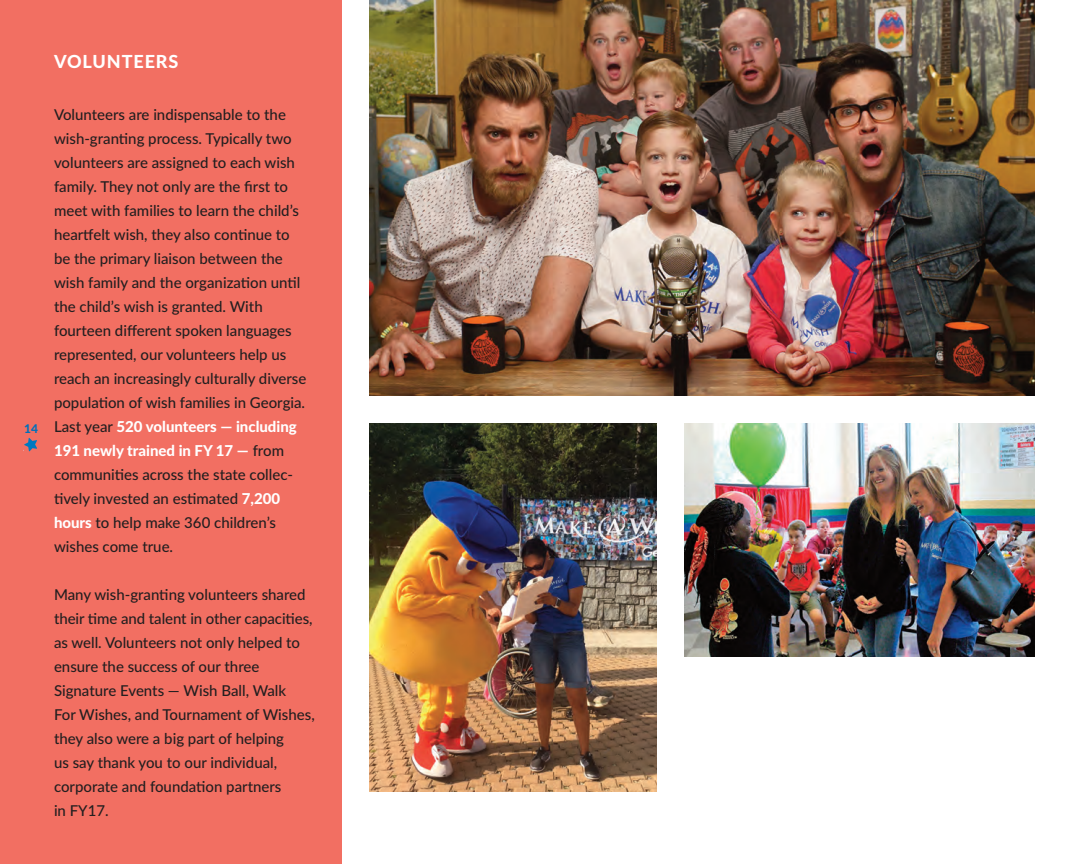
<style>
.page{position:relative;width:1080px;height:864px;background:#fff}
.page>*{position:absolute;margin:0;border:0;box-sizing:border-box;transform-origin:0 0}
.t1{font:800 18px "Lato";letter-spacing:.05em;color:#fff}
.t2{font:500 15px/24px "Lato";color:#231f20}
.t3{font:800 12px "Lato";color:#006fba}
.s1{font-weight:800;color:#fff}
</style>
<div class="page">
<div style="left:0;top:0;width:342px;height:864px;background:#f26f62"></div>
<svg style="left:24px;top:438px;width:13px;height:13px"></svg>
<img style="left:369px;top:423px;width:288px;height:369px">
<img style="left:684px;top:423px;width:351px;height:234px">
<img style="left:369px;top:0;width:666px;height:396px">
<p class="t1" style="left:54px;top:52px;width:126px">vOLUNTEERs</p>
<p class="t3" style="left:24px;top:422px;width:15px">14</p>
<p class="t2" style="left:54px;top:103px;width:254px">Volunteers are indispensable to the wish-granting process. Typically two volunteers are assigned to each wish family. They not only are the first to meet with families to learn the child’s heartfelt wish, they also continue to be the primary liaison between the wish family and the organization until the child’s wish is granted. With fourteen different spoken languages represented, our volunteers help us reach an increasingly culturally diverse population of wish families in Georgia.<br>Last year <span class="s1">520 volunteers — including 191 newly trained in fY 17 —</span> from communities across the state collec&shy;tively invested an estimated <span class="s1">7,200 hours</span> to help make 360 children’s wishes come true.</p>
<p class="t2" style="left:54px;top:583px;width:262px">Many wish-granting volunteers shared their time and talent in other capacities, as well. Volunteers not only helped to ensure the success of our three Signature Events — Wish Ball, Walk<br>For Wishes, and Tournament of Wishes, they also were a big part of helping<br>us say thank you to our individual, corporate and foundation partners<br>in FY17.</p>
</div>
